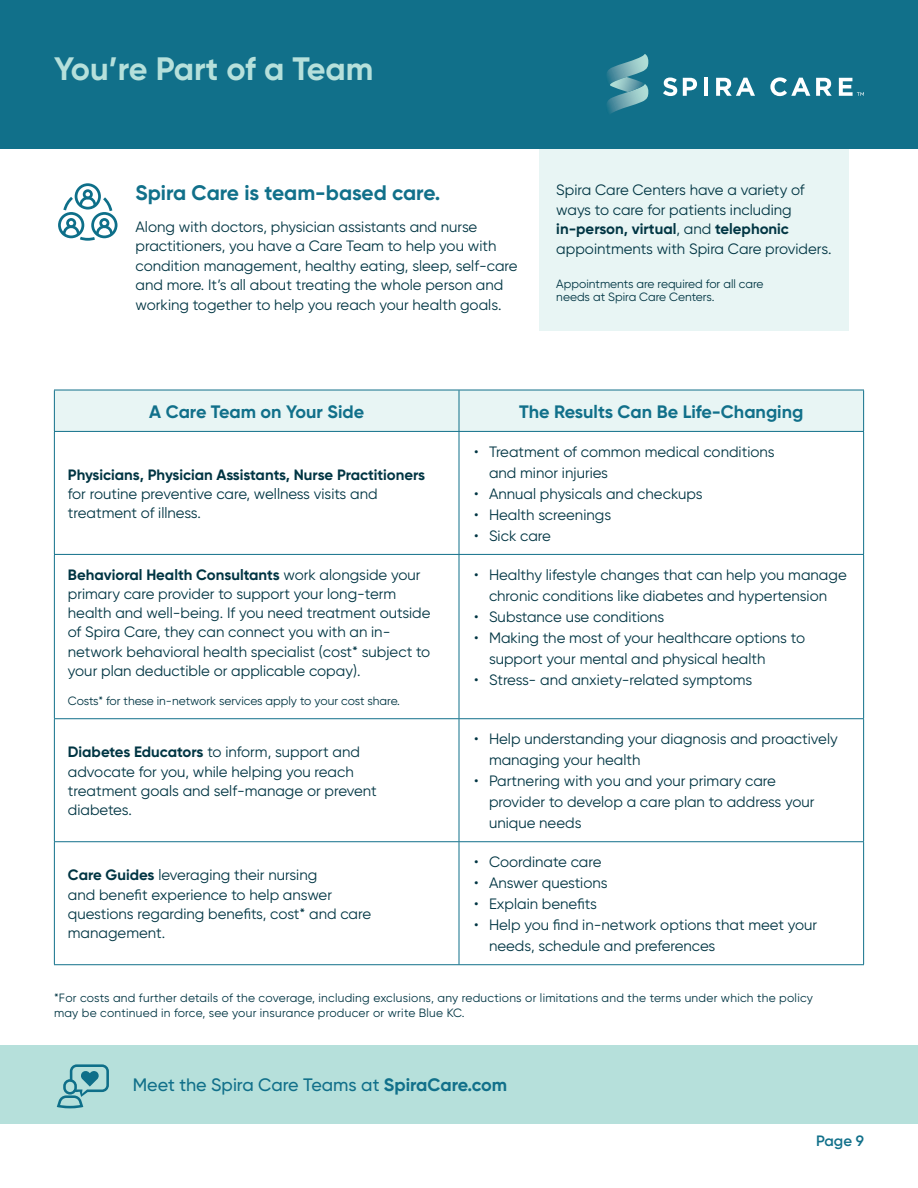
<style>
.page{position:relative;width:918px;height:1188px;background:#fff}
.page>*{position:absolute;margin:0;border:0;box-sizing:border-box;transform-origin:0 0}
.No_Spacing{font:700 32.4px "Gilroy";letter-spacing:-.01em;color:#b6e0db}
.t1{font:700 21px "Gilroy";letter-spacing:-.005em;color:#11708a}
.t2{font:700 18px "Gilroy";color:#11708a}
.t3{font:500 18px "Gilroy";color:#11708a}
.List_Paragraph{font:15px/19.2px "Gilroy";color:#003543}
.t4{font:600 15px "Gilroy";color:#11708a}
.t5{font:12px/12.9px "Gilroy";letter-spacing:.015em;color:#003543}
.s1{font-weight:700}
</style>
<div class="page">
<div style="left:540px;top:119px;width:309px;height:212px;background:#e8f5f4"></div>
<div style="left:0;top:0;width:918px;height:148px;background:#11708a"></div>
<div style="left:55px;top:391px;width:808px;height:40px;background:#e8f5f4"></div>
<hr style="left:54px;top:390px;width:405px;height:1px;background:#11708a">
<hr style="left:54px;top:390px;width:1px;height:41px;background:#11708a">
<hr style="left:459px;top:390px;width:405px;height:1px;background:#11708a">
<hr style="left:459px;top:390px;width:1px;height:41px;background:#11708a">
<hr style="left:863px;top:390px;width:1px;height:41px;background:#11708a">
<hr style="left:54px;top:431px;width:405px;height:1px;background:#11708a">
<hr style="left:54px;top:432px;width:1px;height:122px;background:#11708a">
<hr style="left:459px;top:431px;width:405px;height:1px;background:#11708a">
<hr style="left:459px;top:432px;width:1px;height:122px;background:#11708a">
<hr style="left:863px;top:432px;width:1px;height:122px;background:#11708a">
<hr style="left:54px;top:554px;width:405px;height:1px;background:#11708a">
<hr style="left:54px;top:555px;width:1px;height:163px;background:#11708a">
<hr style="left:459px;top:554px;width:405px;height:1px;background:#11708a">
<hr style="left:459px;top:555px;width:1px;height:163px;background:#11708a">
<hr style="left:863px;top:555px;width:1px;height:163px;background:#11708a">
<hr style="left:54px;top:718px;width:405px;height:1px;background:#11708a">
<hr style="left:54px;top:719px;width:1px;height:122px;background:#11708a">
<hr style="left:459px;top:718px;width:405px;height:1px;background:#11708a">
<hr style="left:459px;top:719px;width:1px;height:122px;background:#11708a">
<hr style="left:863px;top:719px;width:1px;height:122px;background:#11708a">
<hr style="left:54px;top:841px;width:405px;height:1px;background:#11708a">
<hr style="left:54px;top:842px;width:1px;height:122px;background:#11708a">
<hr style="left:459px;top:841px;width:405px;height:1px;background:#11708a">
<hr style="left:459px;top:842px;width:1px;height:122px;background:#11708a">
<hr style="left:863px;top:842px;width:1px;height:122px;background:#11708a">
<hr style="left:54px;top:964px;width:405px;height:1px;background:#11708a">
<hr style="left:459px;top:964px;width:405px;height:1px;background:#11708a">
<div style="left:0;top:1045px;width:918px;height:79px;background:#b6e0db"></div>
<svg style="left:58px;top:183px;width:59px;height:58px"></svg>
<svg style="left:57px;top:1064px;width:52px;height:44px"></svg>
<svg style="left:663px;top:78px;width:14px;height:18px"></svg>
<svg style="left:683px;top:78px;width:14px;height:18px"></svg>
<hr style="left:704px;top:78px;width:4px;height:18px;background:#fff">
<svg style="left:716px;top:78px;width:39px;height:18px"></svg>
<svg style="left:770px;top:77px;width:40px;height:19px"></svg>
<svg style="left:816px;top:78px;width:16px;height:18px"></svg>
<svg style="left:607px;top:54px;width:41px;height:60px"></svg>
<svg style="left:839px;top:78px;width:25px;height:18px"></svg>
<p class="No_Spacing" style="left:54px;top:48px;width:321px">You’re Part of a Team</p>
<p class="t1" style="left:136px;top:180px;width:306px">Spira Care is team-based care.</p>
<p class="List_Paragraph" style="left:136px;top:216px;width:384px">Along with doctors, physician assistants and nurse practitioners, you have a Care Team to help you with condition management, healthy eating, sleep, self-care and more. It’s all about treating the whole person and working together to help you reach your health goals.</p>
<p class="List_Paragraph" style="left:556px;top:180px;width:277px">Spira Care Centers have a variety of ways to care for patients including <span class="s1">in-person, virtual</span>, and <span class="s1">telephonic </span>appointments with Spira Care providers.</p>
<p class="t5" style="left:556px;top:277px;width:209px">Appointments are required for all care needs at Spira Care Centers.</p>
<p class="t2" style="left:149px;top:400px;width:216px">A Care Team on Your Side</p>
<p class="t2" style="left:519px;top:400px;width:286px">The Results Can Be Life-Changing</p>
<p class="List_Paragraph" style="left:68px;top:465px;width:359px"><span class="s1">Physicians, Physician Assistants, Nurse Practitioners </span>for routine preventive care, wellness visits and treatment of illness.</p>
<p class="List_Paragraph" style="left:68px;top:565px;width:364px"><span class="s1">Behavioral Health Consultants</span> work alongside your primary care provider to support your long-term health and well-being. If you need treatment outside of Spira Care, they can connect you with an in&shy;network behavioral health specialist (cost* subject to your plan deductible or applicable copay).</p>
<p class="t5" style="left:68px;top:694px;width:334px">Costs* for these in-network services apply to your cost share.</p>
<p class="List_Paragraph" style="left:68px;top:742px;width:311px"><span class="s1">Diabetes Educators</span> to inform, support and advocate for you, while helping you reach treatment goals and self-manage or prevent diabetes.</p>
<p class="List_Paragraph" style="left:68px;top:865px;width:305px"><span class="s1">Care Guides</span> leveraging their nursing<br>and benefit experience to help answer questions regarding benefits, cost* and care management.</p>
<p class="List_Paragraph" style="left:489px;top:441px;width:287px;line-height:21px;text-indent:-15px">• Treatment of common medical conditions and minor injuries</p>
<p class="List_Paragraph" style="left:474px;top:484px;width:230px">• Annual physicals and checkups</p>
<p class="List_Paragraph" style="left:474px;top:505px;width:139px">• Health screenings</p>
<p class="List_Paragraph" style="left:474px;top:526px;width:78px">• Sick care</p>
<p class="List_Paragraph" style="left:474px;top:564px;width:374px;line-height:21px;text-align:center">• Healthy lifestyle changes that can help you manage chronic conditions like diabetes and hypertension</p>
<p class="List_Paragraph" style="left:474px;top:607px;width:192px">• Substance use conditions</p>
<p class="List_Paragraph" style="left:489px;top:627px;width:318px;line-height:21px;text-indent:-15px">• Making the most of your healthcare options to support your mental and physical health</p>
<p class="List_Paragraph" style="left:474px;top:670px;width:280px">• Stress- and anxiety-related symptoms</p>
<p class="List_Paragraph" style="left:489px;top:728px;width:350px;line-height:21px;text-indent:-15px">• Help understanding your diagnosis and proactively managing your health</p>
<p class="List_Paragraph" style="left:489px;top:770px;width:327px;line-height:21px;text-indent:-15px">• Partnering with you and your primary care provider to develop a care plan to address your unique needs</p>
<p class="List_Paragraph" style="left:474px;top:852px;width:129px">• Coordinate care</p>
<p class="List_Paragraph" style="left:474px;top:873px;width:135px">• Answer questions</p>
<p class="List_Paragraph" style="left:474px;top:894px;width:124px">• Explain benefits</p>
<p class="List_Paragraph" style="left:489px;top:914px;width:330px;line-height:21px;text-indent:-15px">• Help you find in-network options that meet your needs, schedule and preferences</p>
<p class="t5" style="left:54px;top:990px;width:761px;line-height:15px">*For costs and further details of the coverage, including exclusions, any reductions or limitations and the terms under which the policy may be continued in force, see your insurance producer or write Blue KC.</p>
<p class="t3" style="left:133px;top:1074px;width:376px">Meet the Spira Care Teams at <span class="s1">SpiraCare.com</span></p>
<p class="t4" style="left:816px;top:1131px;width:49px">Page 9</p>
</div>
